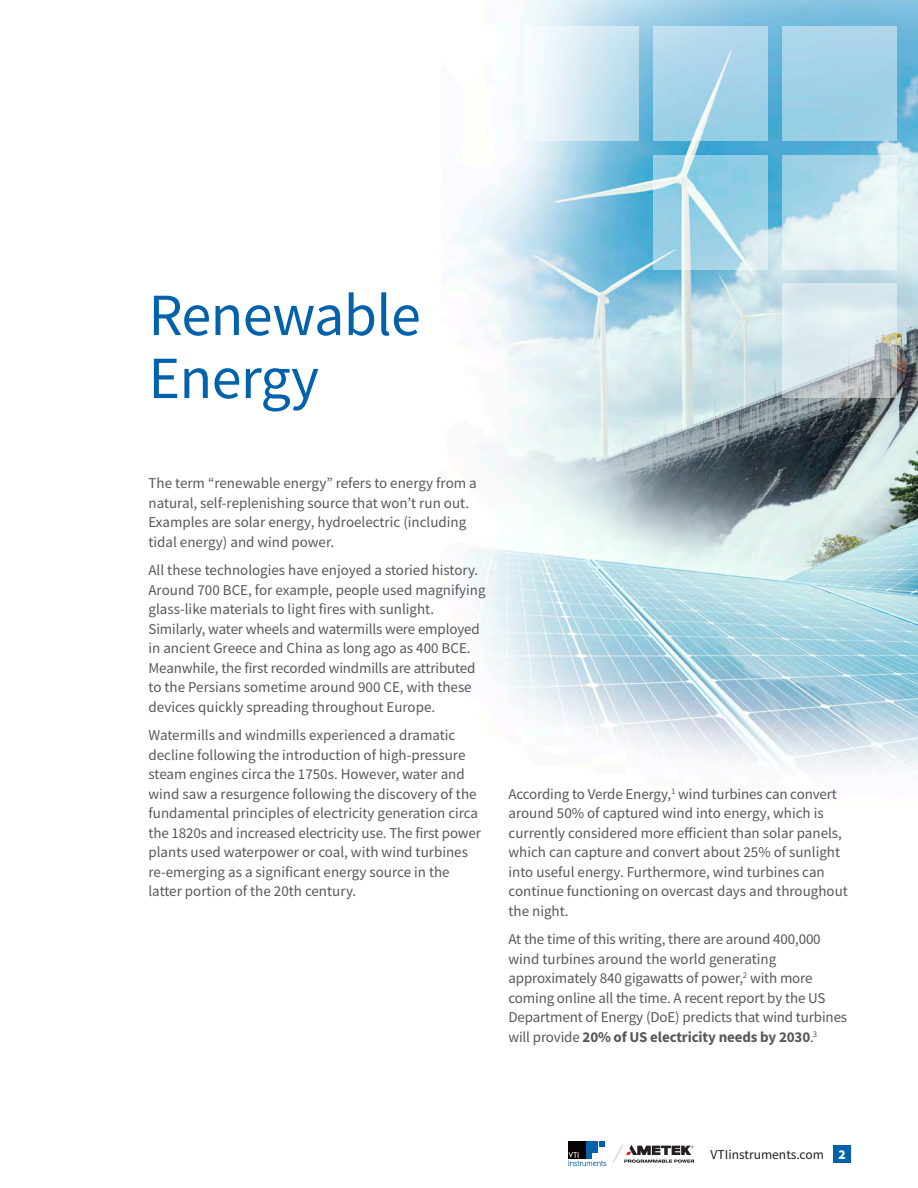
<style>
.page{position:relative;width:918px;height:1188px;background:#fff}
.page>*{position:absolute;margin:0;border:0;box-sizing:border-box;transform-origin:0 0}
.Body_Bullet{font:60px/63px "Source Sans Pro";letter-spacing:-.01em;color:#0161aa}
.Body{font:15px/19.5px "Source Sans Pro";color:#57585a}
.t1{font:13.5px "Source Sans Pro";color:#231f20}
.s1{font-weight:700}
.s2{font-weight:900;color:#fff}
</style>
<div class="page">
<div style="left:833px;top:1145px;width:17px;height:18px;background:#0161aa"></div>
<svg style="left:612px;top:1144px;width:82px;height:19px"></svg>
<div style="left:568px;top:1141px;width:18px;height:18px;background:#080302"></div>
<svg style="left:569px;top:1141px;width:37px;height:25px"></svg>
<img style="left:442px;top:0;width:476px;height:777px">
<div style="left:782px;top:26px;width:114px;height:115px;background:linear-gradient(to right,#9fd2e8,#a3d2e8)"></div>
<svg style="left:653px;top:26px;width:115px;height:115px;background:#a8d4e9"></svg>
<div style="left:525px;top:26px;width:114px;height:115px;background:linear-gradient(to right,#fcfdfe,#b2d9eb)"></div>
<svg style="left:782px;top:155px;width:114px;height:114px;background:#cde7f0"></svg>
<svg style="left:653px;top:155px;width:115px;height:114px;background:#a5d5e7"></svg>
<svg style="left:782px;top:284px;width:114px;height:114px;background:#d1dde0"></svg>
<p class="Body_Bullet" style="left:148px;top:283px;width:274px">Renewable<br>Energy</p>
<p class="Body" style="left:148px;top:474px;width:330px">The term “renewable energy” refers to energy from a natural, self-replenishing source that won’t run out.<br>Examples are solar energy, hydroelectric (including tidal energy) and wind power.</p>
<p class="Body" style="left:148px;top:561px;width:339px">All these technologies have enjoyed a storied history.<br>Around 700 BCE, for example, people used magnifying glass-like materials to light fires with sunlight.<br>Similarly, water wheels and watermills were employed in ancient Greece and China as long ago as 400 BCE.<br>Meanwhile, the first recorded windmills are attributed to the Persians sometime around 900 CE, with these devices quickly spreading throughout Europe.</p>
<p class="Body" style="left:148px;top:726px;width:334px">Watermills and windmills experienced a dramatic decline following the introduction of high-pressure steam engines circa the 1750s. However, water and wind saw a resurgence following the discovery of the fundamental principles of electricity generation circa the 1820s and increased electricity use. The first power plants used waterpower or coal, with wind turbines re-emerging as a significant energy source in the latter portion of the 20th century.</p>
<p class="Body" style="left:508px;top:784px;width:341px">According to Verde Energy,<sup>1</sup> wind turbines can convert around 50% of captured wind into energy, which is currently considered more efficient than solar panels, which can capture and convert about 25% of sunlight into useful energy. Furthermore, wind turbines can continue functioning on overcast days and throughout the night.</p>
<p class="Body" style="left:508px;top:929px;width:340px">At the time of this writing, there are around 400,000 wind turbines around the world generating approximately 840 gigawatts of power,<sup>2</sup> with more coming online all the time. A recent report by the US Department of Energy (DoE) predicts that wind turbines will provide <span class="s1">20% of US electricity needs by 2030</span>.<sup>3</sup></p>
<p class="t1" style="left:711px;top:1146px;width:136px">VTIinstruments.com <span class="s2">2</span></p>
</div>
